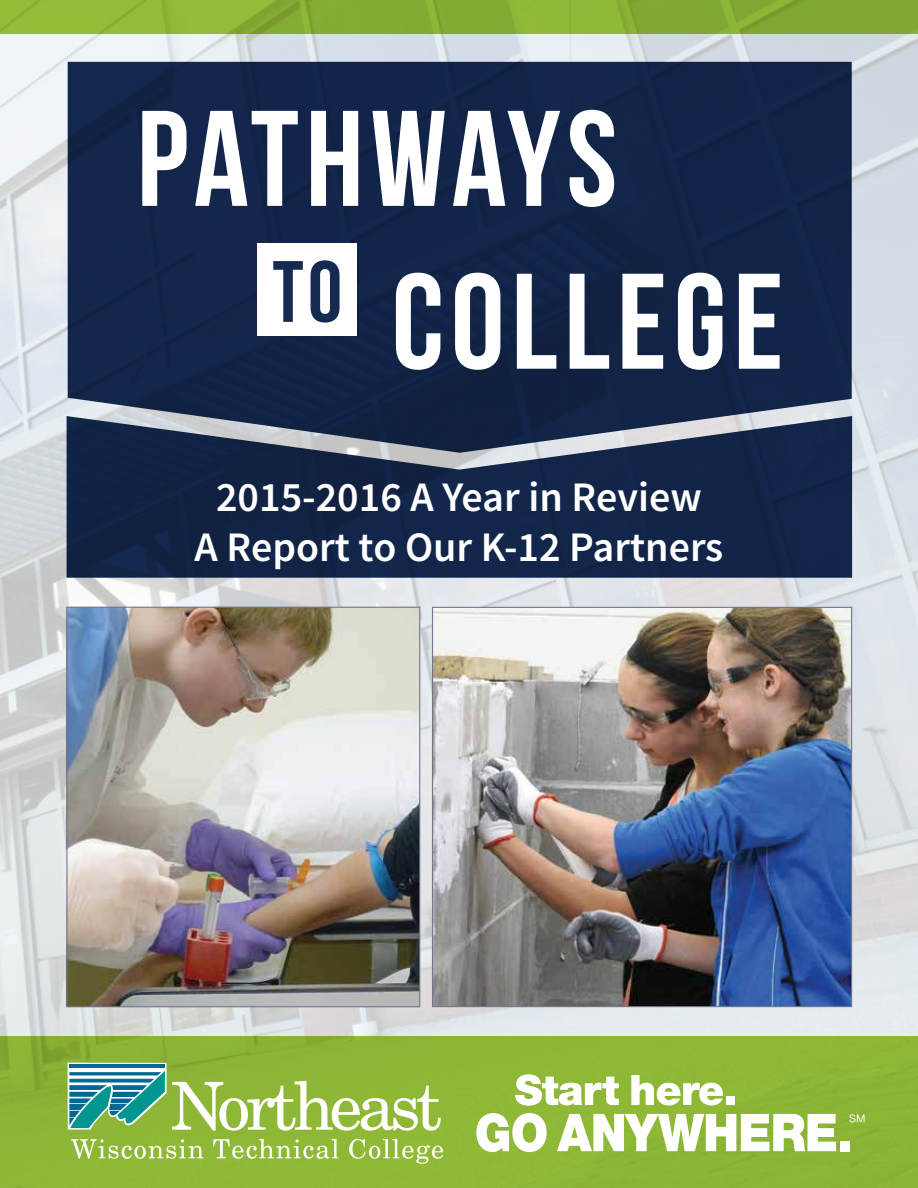
<style>
.page{position:relative;width:918px;height:1188px;background:#fff}
.page>*{position:absolute;margin:0;border:0;box-sizing:border-box;transform-origin:0 0}
.t1{font:700 135.75px/162.9px "Bebas Neue";letter-spacing:.05em;color:#fff}
.t2{font:700 86.85px "Bebas Neue";color:#152a51}
.t3{font:600 42px "Source Sans Pro";color:#fff}
</style>
<div class="page">
<img style="left:0;top:34px;width:918px;height:1002px">
<img style="left:434px;top:609px;width:416px;height:396px">
<img style="left:68px;top:609px;width:350px;height:396px">
<div style="left:66px;top:607px;width:354px;height:400px;border:1px solid #757590"></div>
<div style="left:0;top:1036px;width:918px;height:152px;background:#8eb736"></div>
<div style="left:68px;top:62px;width:784px;height:354px;background:#112449"></div>
<div style="left:258px;top:243px;width:99px;height:92px;background:#fff"></div>
<svg style="left:67px;top:416px;width:785px;height:162px;background:#233453"></svg>
<svg style="left:0;top:0;width:918px;height:34px;background:#88b034"></svg>
<svg style="left:71px;top:1139px;width:133px;height:20px"></svg>
<svg style="left:213px;top:1139px;width:126px;height:20px"></svg>
<svg style="left:349px;top:1139px;width:94px;height:25px"></svg>
<svg style="left:68px;top:1063px;width:373px;height:68px"></svg>
<svg style="left:515px;top:1074px;width:104px;height:32px"></svg>
<svg style="left:631px;top:1075px;width:92px;height:30px"></svg>
<div style="left:726px;top:1097px;width:9px;height:8px;background:#fff"></div>
<svg style="left:476px;top:1113px;width:71px;height:39px"></svg>
<svg style="left:557px;top:1114px;width:279px;height:37px"></svg>
<div style="left:840px;top:1141px;width:10px;height:10px;background:#fff"></div>
<svg style="left:849px;top:1114px;width:16px;height:8px"></svg>
<h1 class="t1" style="left:392px;top:76px;width:393px;text-indent:-255px">PATHWAYS<br>COLLEGE</h1>
<h2 class="t2" style="left:273px;top:244px;width:71px">TO</h2>
<p class="t3" style="left:216px;top:471px;width:487px">2015-2016 A Year in Review</p>
<p class="t3" style="left:195px;top:520px;width:530px">A Report to Our K-12 Partners</p>
</div>
